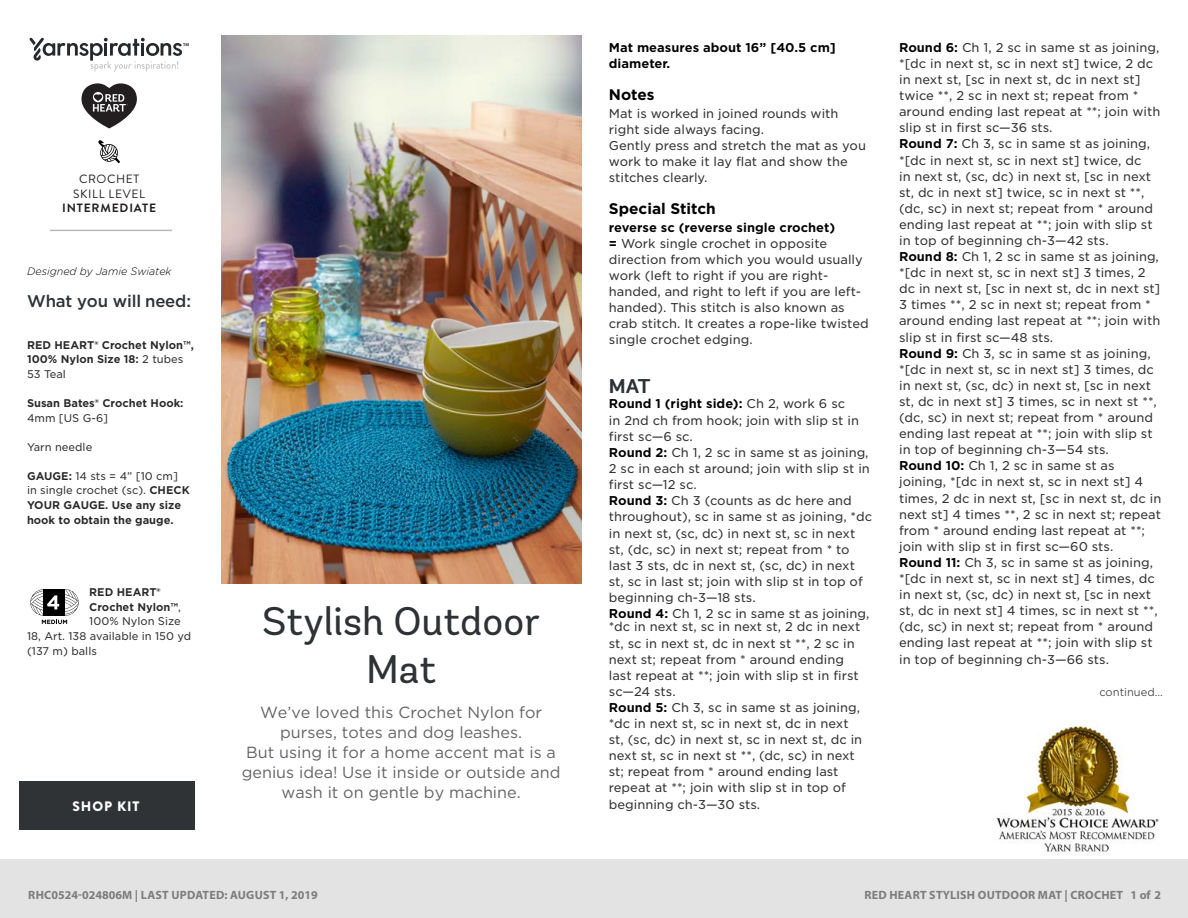
<style>
.page{position:relative;width:1188px;height:918px;background:#fff}
.page>*{position:absolute;margin:0;border:0;box-sizing:border-box;transform-origin:0 0}
.t1{font:39.9px/47.8px "Andes Rounded";color:#2e3236;text-align:center}
.t2{font:700 19.95px "Andes Rounded";color:#2e3236}
.t3{font:500 16.8px "Gotham";letter-spacing:-.01em;color:#2e3236}
.t4{font:16.05px/20px "Gotham";color:#636466;text-align:center}
.t5{font:700 15.3px "Gotham";color:#000}
.t6{font:900 13.65px "Brandon Grotesque";letter-spacing:.065em;color:#fff}
.t7{font:12.3px/16px "Gotham S Sm";color:#333334}
.t8{font:700 12.3px/16px "Gotham S Sm";color:#000}
.t9{font:700 12px "Myriad Pro";letter-spacing:.02em;color:#7d7d7d}
.Skill_Level{font:12px "Brandon Grotesque";letter-spacing:.05em;color:#231f20}
.Skill_Level-2{font:700 12px "Brandon Grotesque";letter-spacing:.07em;color:#231f20}
.t10{font:700 10.8px/14.5px "Gotham S Sm";color:#292829}
.t11{font:10.8px "Gotham S Sm";color:#333334}
.t12{font:italic 300 10.8px "Gotham Rounded";color:#000}
.t13{font:300 10.8px "Gotham S Sm";color:#333334}
.t14{font:10.8px "Gotham S Sm";color:#58595b}
.t15{font:9.15px "Gotham";letter-spacing:.02em;color:#58595b}
.s1{font-weight:400;color:#333334}
.s2{font-weight:700;color:#000}
.s3{font-weight:500}
</style>
<div class="page">
<svg style="left:30px;top:589px;width:49px;height:35px"></svg>
<img style="left:221px;top:36px;width:360px;height:547px">
<img style="left:996px;top:725px;width:163px;height:129px">
<div style="left:0;top:860px;width:1188px;height:58px;background:#e4e3e3"></div>
<svg style="left:98px;top:140px;width:22px;height:23px"></svg>
<svg style="left:30px;top:38px;width:159px;height:34px"></svg>
<svg style="left:81px;top:83px;width:56px;height:45px"></svg>
<hr style="left:50px;top:230px;width:122px;height:1px;background:#bbbaba">
<div style="left:19px;top:781px;width:175px;height:49px;background:#2f3336"></div>
<p class="Skill_Level" style="left:79px;top:171px;width:62px">CROCHET</p>
<p class="Skill_Level" style="left:73px;top:185px;width:73px">SKILL LEVEL</p>
<p class="Skill_Level-2" style="left:62px;top:200px;width:96px">INTERMEDIATE</p>
<p class="t12" style="left:27px;top:264px;width:146px">Designed by Jamie Swiatek</p>
<p class="t3" style="left:27px;top:290px;width:165px">What you will need:</p>
<p class="t10" style="left:27px;top:337px;width:168px">RED HEART® Crochet Nylon™,<br>100% Nylon Size 18: <span class="s1">2 tubes<br>53 Teal</span></p>
<p class="t10" style="left:27px;top:396px;width:158px">Susan Bates® Crochet Hook:<br><span class="s1">4mm [US G-6]</span></p>
<p class="t11" style="left:27px;top:439px;width:67px">Yarn needle</p>
<p class="t10" style="left:27px;top:468px;width:164px">GAUGE: <span class="s1">14 sts = 4” [10 cm] in single crochet (sc).</span> CHECK<br>YOUR GAUGE. Use any size hook to obtain the gauge.</p>
<p class="t10" style="left:89px;top:585px;width:73px">RED HEART®</p>
<p class="t10" style="left:89px;top:600px;width:93px">Crochet Nylon™<span class="s1">,</span></p>
<p class="t11" style="left:89px;top:614px;width:93px">100% Nylon Size</p>
<p class="t11" style="left:27px;top:629px;width:166px">18, Art. 138 available in 150 yd</p>
<p class="t11" style="left:27px;top:643px;width:71px">(137 m) balls</p>
<p class="t6" style="left:72px;top:797px;width:69px">SHOP KIT</p>
<p class="t1" style="left:262px;top:598px;width:279px">Stylish Outdoor<br>Mat</p>
<p class="t4" style="left:242px;top:702px;width:320px">We’ve loved this Crochet Nylon for purses, totes and dog leashes.<br>But using it for a home accent mat is a genius idea! Use it inside or outside and wash it on gentle by machine.</p>
<p class="t8" style="left:609px;top:39px;width:229px">Mat measures about 16” [40.5 cm] diameter.</p>
<p class="t5" style="left:609px;top:85px;width:47px">Notes</p>
<p class="t7" style="left:609px;top:105px;width:259px">Mat is worked in joined rounds with right side always facing.<br>Gently press and stretch the mat as you work to make it lay flat and show the stitches clearly.</p>
<p class="t5" style="left:609px;top:199px;width:108px">Special Stitch</p>
<p class="t7" style="left:609px;top:219px;width:261px"><span class="s2">reverse sc (reverse single crochet)<br>=</span> Work single crochet in opposite direction from which you would usually work (left to right if you are right&shy;handed, and right to left if you are left&shy;handed). This stitch is also known as crab stitch. It creates a rope-like twisted single crochet edging.</p>
<p class="t2" style="left:609px;top:373px;width:43px">MAT</p>
<p class="t7" style="left:609px;top:396px;width:265px"><span class="s2">Round 1 (right side):</span> Ch 2, work 6 sc<br>in 2nd ch from hook; join with slip st in first sc—6 sc.<br><span class="s2">Round 2:</span> Ch 1, 2 sc in same st as joining, 2 sc in each st around; join with slip st in first sc—12 sc.<br><span class="s2">Round 3:</span> Ch 3 (counts as dc here and throughout), sc in same st as joining, *dc in next st, (sc, dc) in next st, sc in next st, (dc, sc) in next st; repeat from * to last 3 sts, dc in next st, (sc, dc) in next st, sc in last st; join with slip st in top of beginning ch-3—18 sts.<br><span class="s2">Round 4:</span> Ch 1, 2 sc in same st as joining,</p>
<p class="t7" style="left:609px;top:619px;width:255px">*dc in next st, sc in next st, 2 dc in next st, sc in next st, dc in next st **, 2 sc in next st; repeat from * around ending last repeat at **; join with slip st in first sc—24 sts.<br><span class="s2">Round 5:</span> Ch 3, sc in same st as joining, *dc in next st, sc in next st, dc in next st, (sc, dc) in next st, sc in next st, dc in next st, sc in next st **, (dc, sc) in next st; repeat from * around ending last repeat at **; join with slip st in top of beginning ch-3—30 sts.</p>
<p class="t7" style="left:899px;top:39px;width:264px"><span class="s2">Round 6:</span> Ch 1, 2 sc in same st as joining, *[dc in next st, sc in next st] twice, 2 dc in next st, [sc in next st, dc in next st] twice **, 2 sc in next st; repeat from * around ending last repeat at **; join with slip st in first sc—36 sts.<br><span class="s2">Round 7:</span> Ch 3, sc in same st as joining, *[dc in next st, sc in next st] twice, dc<br>in next st, (sc, dc) in next st, [sc in next st, dc in next st] twice, sc in next st **, (dc, sc) in next st; repeat from * around ending last repeat at **; join with slip st in top of beginning ch-3—42 sts.<br><span class="s2">Round 8:</span> Ch 1, 2 sc in same st as joining, *[dc in next st, sc in next st] 3 times, 2 dc in next st, [sc in next st, dc in next st] 3 times **, 2 sc in next st; repeat from * around ending last repeat at **; join with slip st in first sc—48 sts.<br><span class="s2">Round 9:</span> Ch 3, sc in same st as joining, *[dc in next st, sc in next st] 3 times, dc in next st, (sc, dc) in next st, [sc in next st, dc in next st] 3 times, sc in next st **, (dc, sc) in next st; repeat from * around ending last repeat at **; join with slip st in top of beginning ch-3—54 sts.<br><span class="s2">Round 10:</span> Ch 1, 2 sc in same st as joining, *[dc in next st, sc in next st] 4 times, 2 dc in next st, [sc in next st, dc in next st] 4 times **, 2 sc in next st; repeat from * around ending last repeat at **; join with slip st in first sc—60 sts.<br><span class="s2">Round 11:</span> Ch 3, sc in same st as joining, *[dc in next st, sc in next st] 4 times, dc in next st, (sc, dc) in next st, [sc in next st, dc in next st] 4 times, sc in next st **, (dc, sc) in next st; repeat from * around ending last repeat at **; join with slip st in top of beginning ch-3—66 sts.</p>
<p class="t13" style="left:1099px;top:685px;width:65px">continued...</p>
<p class="t9" style="left:28px;top:887px;width:291px">RHC0524-024806M | LAST UPDATED: AUGUST 1, 2019</p>
<p class="t9" style="left:864px;top:887px;width:298px">RED HEART STYLISH OUTDOOR MAT | CROCHET 1 of 2</p>
<p class="t15" style="left:27px;top:896px;width:99px">©2016 Coats &amp; Clark</p>
<p class="t14" style="left:1101px;top:894px;width:63px">Page <span class="s3">1</span> of <span class="s3">2</span></p>
</div>
